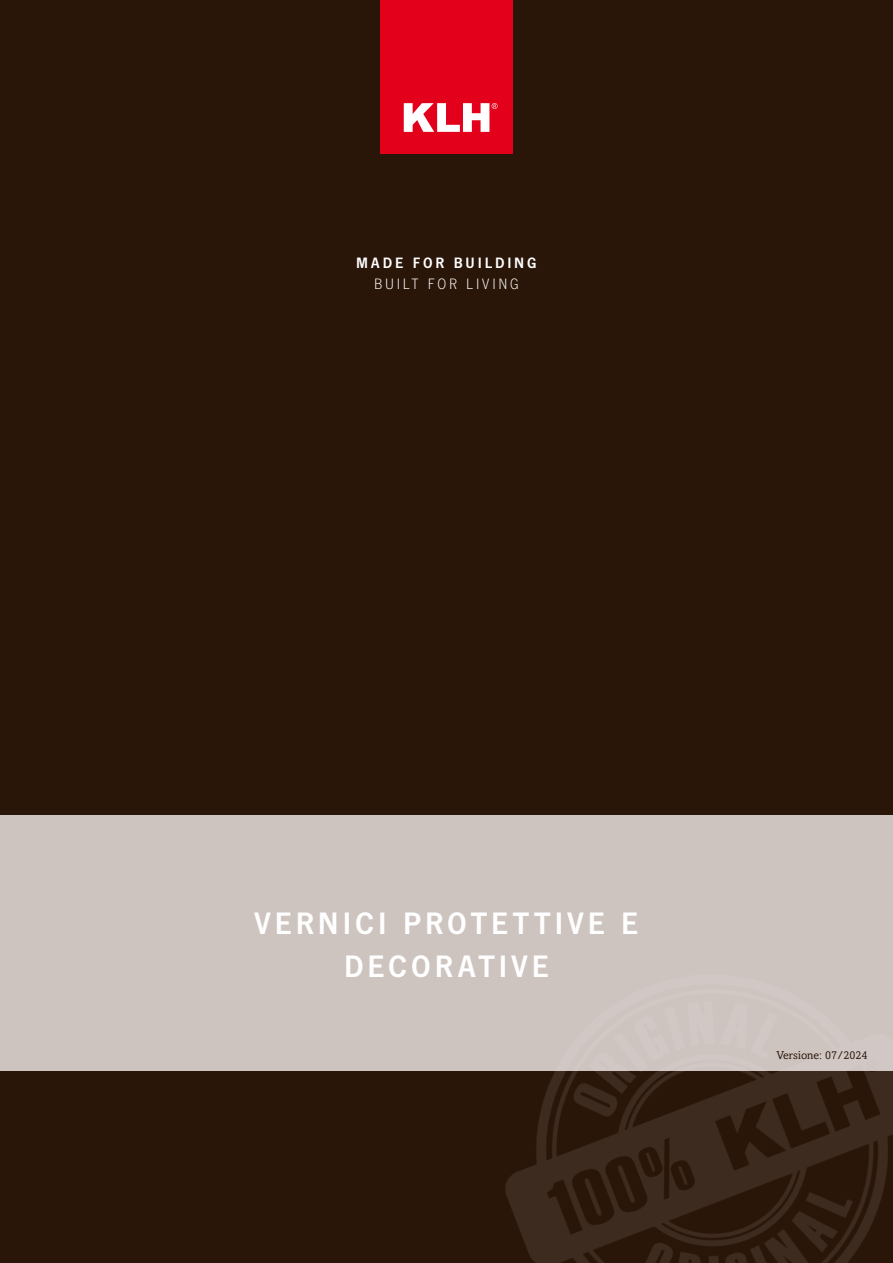
<style>
.page{position:relative;width:893px;height:1263px;background:#2a1609}
.page>*{position:absolute;margin:0;border:0;box-sizing:border-box;transform-origin:0 0}
.t1{font:600 32.25px/43.5px "News Got T";letter-spacing:.125em;color:#fff;text-align:center}
.t2{font:600 15.6px "News Got T";color:#fff}
.t3{font:15.6px "News Got T Ligh";letter-spacing:.18em;color:#fff}
.t4{font:11.55px "Amasis MT Pro";color:#2a1609}
</style>
<div class="page">
<div style="left:380px;top:0;width:132px;height:154px;background:#e2001a"></div>
<svg style="left:404px;top:103px;width:94px;height:29px"></svg>
<div style="left:0;top:815px;width:893px;height:255px;background:#cdc3bf"></div>
<img style="left:438px;top:1070px;width:455px;height:193px">
<p class="t2" style="left:356px;top:253px;width:27px">MADE</p>
<p class="t2" style="left:413px;top:253px;width:12px">FOR</p>
<p class="t2" style="left:454px;top:253px;width:23px">BUILDING</p>
<p class="t3" style="left:374px;top:275px;width:146px">BUILT FOR LIVING</p>
<p class="t1" style="left:255px;top:900px;width:385px">VERNICI PROTETTIVE E<br>DECORATIVE</p>
<p class="t4" style="left:776px;top:1048px;width:92px">Versione: 07/2024</p>
</div>
